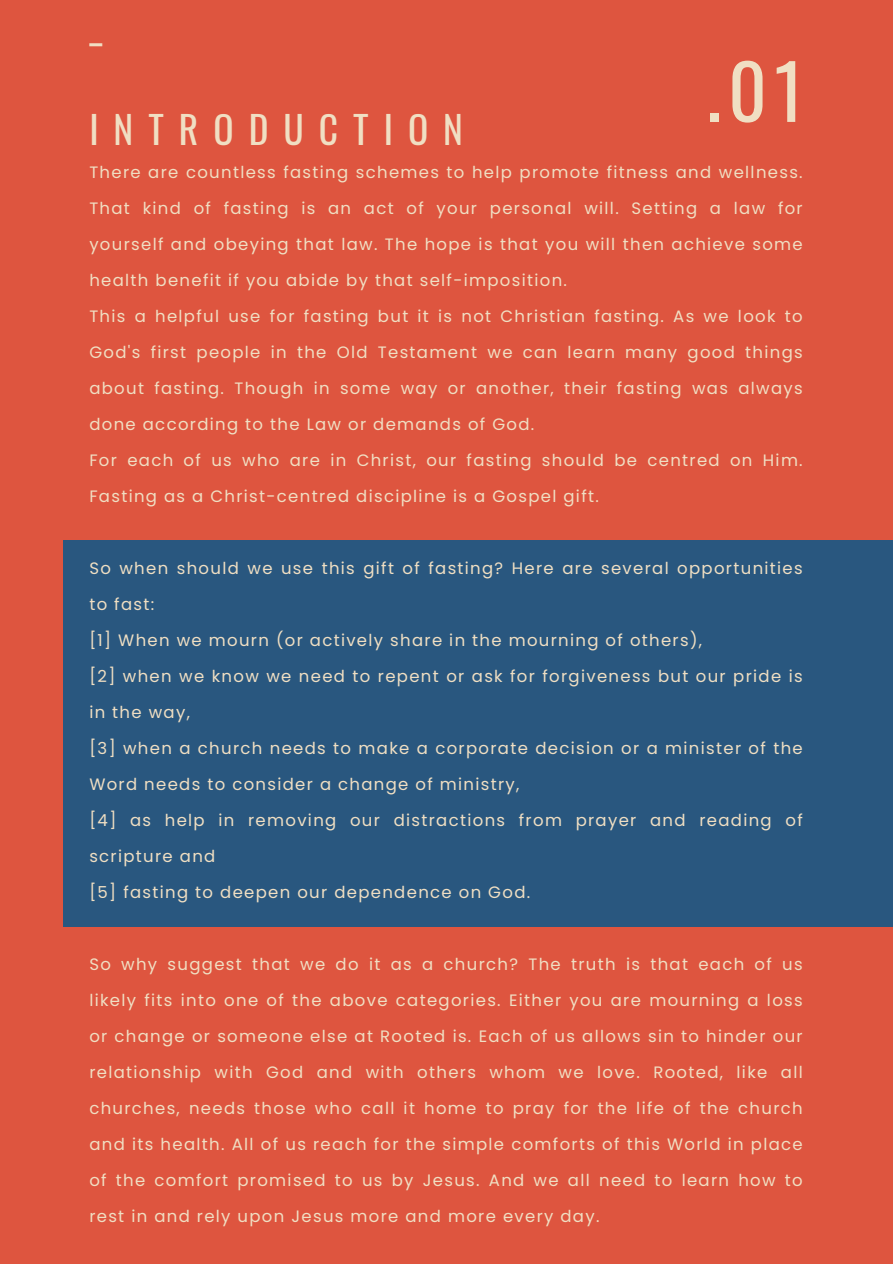
<style>
.page{position:relative;width:893px;height:1264px;background:#fff}
.page>*{position:absolute;margin:0;border:0;box-sizing:border-box;transform-origin:0 0}
.t1{font:75px "Oswald";color:#f0dfc3}
.t2{font:37.5px "Oswald";letter-spacing:.4em;color:#f0dfc3}
.t3{font:16.5px/36px "Poppins";letter-spacing:.08em;color:#f0dfc3}
</style>
<div class="page">
<div style="left:0;top:0;width:892px;height:1263px;background:#de553f"></div>
<div style="left:62px;top:540px;width:830px;height:387px;background:#29577f"></div>
<p class="t2" style="left:89px;top:-3px;width:14px">_</p>
<p class="t2" style="left:89px;top:100px;width:375px">INTRODUCTION</p>
<p class="t1" style="left:706px;top:32px;width:99px">.01</p>
<p class="t3" style="left:89px;top:154px;width:714px;text-align:justify">There are countless fasting schemes to help promote fitness and wellness.<br>That kind of fasting is an act of your personal will. Setting a law for yourself and obeying that law. The hope is that you will then achieve some health benefit if you abide by that self-imposition.</p>
<p class="t3" style="left:89px;top:298px;width:715px;text-align:justify">This a helpful use for fasting but it is not Christian fasting. As we look to God's first people in the Old Testament we can learn many good things about fasting. Though in some way or another, their fasting was always done according to the Law or demands of God.</p>
<p class="t3" style="left:89px;top:442px;width:714px">For each of us who are in Christ, our fasting should be centred on Him.<br>Fasting as a Christ-centred discipline is a Gospel gift.</p>
<p class="t3" style="left:89px;top:550px;width:715px">So when should we use this gift of fasting? Here are several opportunities to fast:</p>
<p class="t3" style="left:89px;top:622px;width:614px">[1] When we mourn (or actively share in the mourning of others),</p>
<p class="t3" style="left:89px;top:658px;width:715px">[2] when we know we need to repent or ask for forgiveness but our pride is in the way,</p>
<p class="t3" style="left:89px;top:730px;width:715px">[3] when a church needs to make a corporate decision or a minister of the<br>Word needs to consider a change of ministry,</p>
<p class="t3" style="left:89px;top:802px;width:714px">[4] as help in removing our distractions from prayer and reading of scripture and</p>
<p class="t3" style="left:89px;top:874px;width:442px">[5] fasting to deepen our dependence on God.</p>
<p class="t3" style="left:89px;top:946px;width:715px;text-align:justify">So why suggest that we do it as a church? The truth is that each of us likely fits into one of the above categories. Either you are mourning a loss or change or someone else at Rooted is. Each of us allows sin to hinder our relationship with God and with others whom we love. Rooted, like all churches, needs those who call it home to pray for the life of the church and its health. All of us reach for the simple comforts of this World in place of the comfort promised to us by Jesus. And we all need to learn how to rest in and rely upon Jesus more and more every day.</p>
</div>
